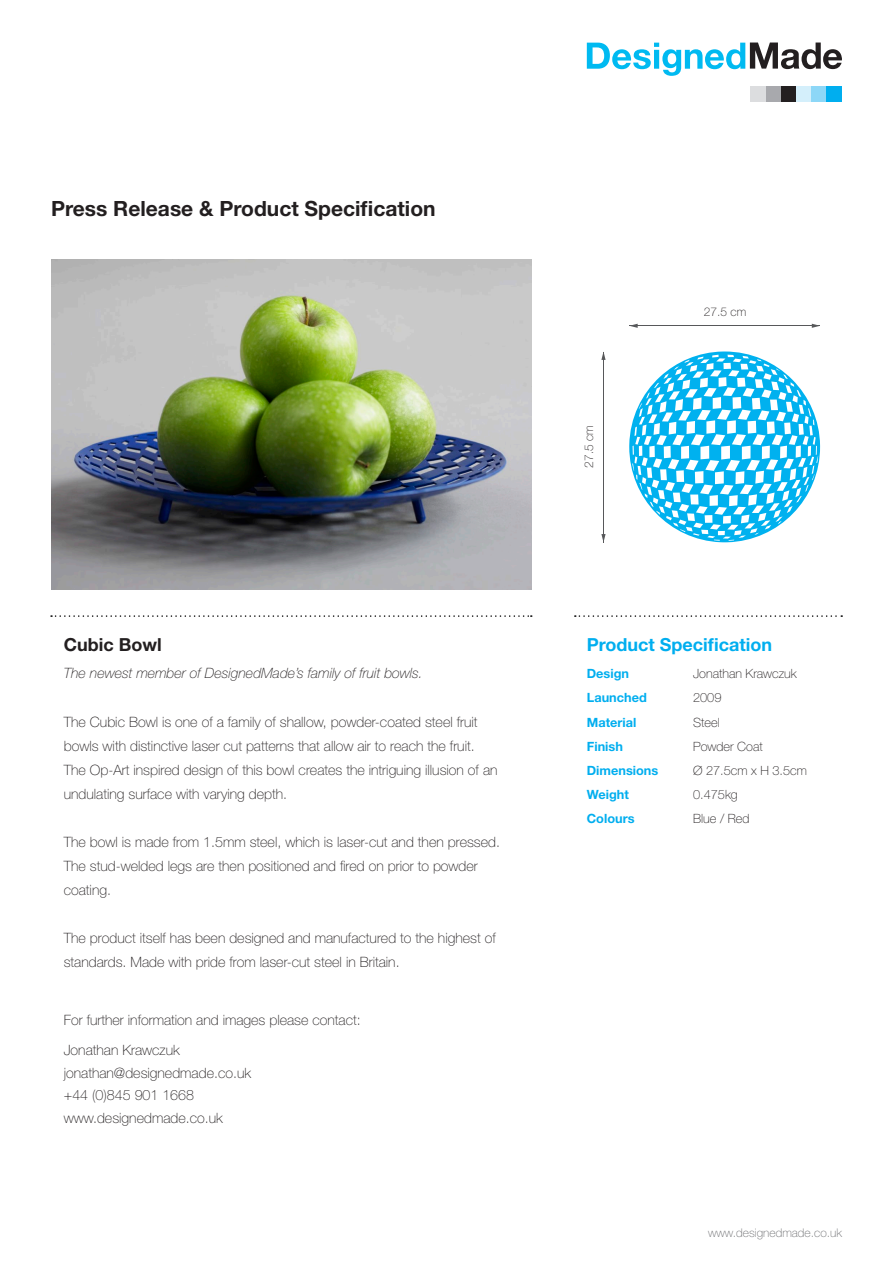
<style>
.page{position:relative;width:893px;height:1263px;background:#fff}
.page>*{position:absolute;margin:0;border:0;box-sizing:border-box;transform-origin:0 0}
.t1{font:700 21px "Helvetica Neue";color:#231f20}
.t2{font:700 18px "Helvetica Neue";color:#00aeef}
.t3{font:700 18px "Helvetica Neue";color:#231f20}
.t4{font:100 14.25px/24px "Helvetica Neue";color:#231f20}
.t5{font:italic 100 14.25px "Helvetica Neue";color:#231f20}
.t6{font:100 12.75px "Helvetica Neue";color:#231f20}
.t7{font:700 12.75px "Helvetica Neue";color:#00aeef}
.t8{font:100 12px "Helvetica Neue";color:#6c6d70}
.t9{font:100 12px "Helvetica Neue";color:#231f20}
</style>
<div class="page">
<svg style="left:587px;top:43px;width:255px;height:33px"></svg>
<div style="left:826px;top:86px;width:15px;height:15px;background:#00aeef"></div>
<div style="left:811px;top:86px;width:15px;height:15px;background:#8dd7f7"></div>
<div style="left:796px;top:86px;width:15px;height:15px;background:#d4effb"></div>
<div style="left:780px;top:86px;width:16px;height:15px;background:#231f20"></div>
<div style="left:765px;top:86px;width:15px;height:15px;background:#a8a9ad"></div>
<div style="left:750px;top:86px;width:15px;height:15px;background:#dcdddf"></div>
<img style="left:51px;top:259px;width:480px;height:330px">
<svg style="left:51px;top:615px;width:481px;height:2px"></svg>
<svg style="left:575px;top:615px;width:267px;height:2px"></svg>
<svg style="left:812px;top:324px;width:8px;height:4px"></svg>
<svg style="left:629px;top:324px;width:9px;height:4px"></svg>
<svg style="left:601px;top:354px;width:5px;height:6px"></svg>
<svg style="left:601px;top:534px;width:5px;height:6px"></svg>
<svg style="left:629px;top:351px;width:191px;height:191px"></svg>
<hr style="left:629px;top:326px;width:191px;height:1px;background:#57585a">
<hr style="left:603px;top:352px;width:1px;height:190px;background:#57585a">
<p class="t1" style="left:51px;top:196px;width:386px">Press Release &amp; Product Specification</p>
<p class="t3" style="left:64px;top:634px;width:99px">Cubic Bowl</p>
<p class="t5" style="left:64px;top:665px;width:361px">The newest member of DesignedMade’s family of fruit bowls.</p>
<p class="t4" style="left:64px;top:709px;width:435px">The Cubic Bowl is one of a family of shallow, powder-coated steel fruit bowls with distinctive laser cut patterns that allow air to reach the fruit.<br>The Op-Art inspired design of this bowl creates the intriguing illusion of an undulating surface with varying depth.</p>
<p class="t4" style="left:64px;top:829px;width:438px">The bowl is made from 1.5mm steel, which is laser-cut and then pressed.<br>The stud-welded legs are then positioned and fired on prior to powder coating.</p>
<p class="t4" style="left:64px;top:925px;width:434px">The product itself has been designed and manufactured to the highest of standards. Made with pride from laser-cut steel in Britain.</p>
<p class="t4" style="left:64px;top:1008px;width:298px">For further information and images please contact:</p>
<p class="t4" style="left:64px;top:1038px;width:117px">Jonathan Krawczuk</p>
<p class="t4" style="left:64px;top:1060px;width:189px">jonathan@designedmade.co.uk</p>
<p class="t4" style="left:64px;top:1083px;width:132px">+44 (0)845 901 1668</p>
<p class="t4" style="left:64px;top:1105px;width:160px">www.designedmade.co.uk</p>
<p class="t9" style="left:582px;top:468px;width:44px;rotate:-90deg">27.5 cm</p>
<p class="t9" style="left:704px;top:304px;width:44px">27.5 cm</p>
<p class="t2" style="left:587px;top:634px;width:187px">Product Specification</p>
<p class="t7" style="left:587px;top:666px;width:44px">Design</p>
<p class="t6" style="left:693px;top:667px;width:105px">Jonathan Krawczuk</p>
<p class="t7" style="left:587px;top:690px;width:61px">Launched</p>
<p class="t6" style="left:693px;top:691px;width:30px">2009</p>
<p class="t7" style="left:587px;top:714px;width:51px">Material</p>
<p class="t6" style="left:693px;top:715px;width:28px">Steel</p>
<p class="t7" style="left:587px;top:738px;width:38px">Finish</p>
<p class="t6" style="left:693px;top:739px;width:71px">Powder Coat</p>
<p class="t7" style="left:587px;top:762px;width:73px">Dimensions</p>
<p class="t6" style="left:693px;top:763px;width:115px">Ø 27.5cm x H 3.5cm</p>
<p class="t7" style="left:587px;top:786px;width:44px">Weight</p>
<p class="t6" style="left:693px;top:787px;width:46px">0.475kg</p>
<p class="t7" style="left:587px;top:810px;width:49px">Colours</p>
<p class="t6" style="left:693px;top:811px;width:58px">Blue / Red</p>
<p class="t8" style="left:708px;top:1226px;width:135px">www.designedmade.co.uk</p>
</div>
